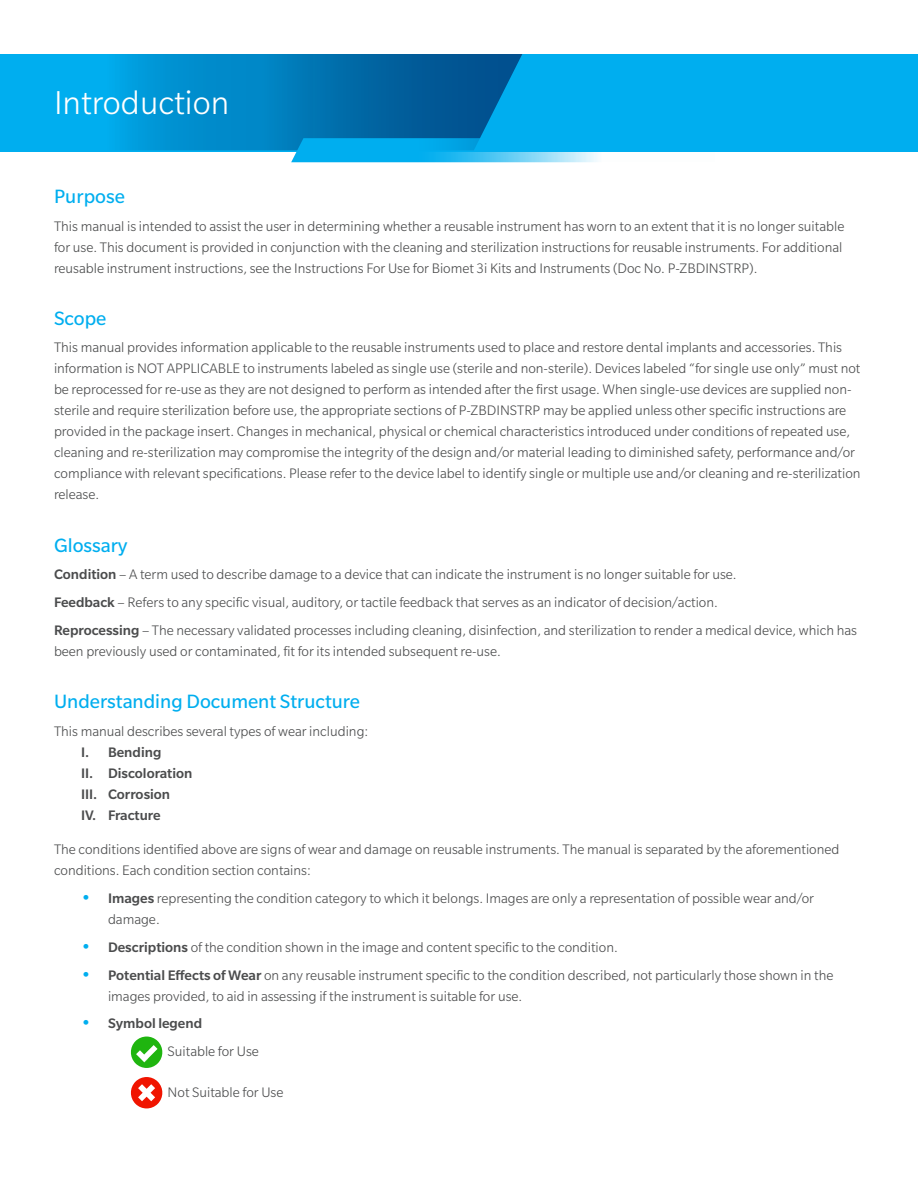
<style>
.page{position:relative;width:918px;height:1188px;background:#fff}
.page>*{position:absolute;margin:0;border:0;box-sizing:border-box;transform-origin:0 0}
.t1{font:300 36px "Slate Pro";color:#fff}
.t2{font:21px "Slate Pro";color:#00aeef}
.t3{font:300 15px/21px "Slate Pro";color:#4b4c4d}
.t4{font:500 15px/21px "Slate Pro";color:#4b4c4d}
.s1{font-weight:500}
.s2{font-weight:500;font-size:18px;color:#00aeef}
</style>
<div class="page">
<div style="left:0;top:54px;width:918px;height:97px;background:#00aeef"></div>
<svg style="left:130px;top:1037px;width:33px;height:31px"></svg>
<svg style="left:130px;top:1077px;width:33px;height:31px"></svg>
<svg style="left:125px;top:54px;width:397px;height:96px;background:#0079b7"></svg>
<svg style="left:291px;top:138px;width:424px;height:24px"></svg>
<h1 class="t1" style="left:54px;top:84px;width:177px">Introduction</h1>
<h2 class="t2" style="left:54px;top:185px;width:72px">Purpose</h2>
<p class="t3" style="left:54px;top:215px;width:792px">This manual is intended to assist the user in determining whether a reusable instrument has worn to an extent that it is no longer suitable for use. This document is provided in conjunction with the cleaning and sterilization instructions for reusable instruments. For additional reusable instrument instructions, see the Instructions For Use for Biomet 3i Kits and Instruments (Doc No. P-ZBDINSTRP).</p>
<h2 class="t2" style="left:54px;top:307px;width:54px">Scope</h2>
<p class="t3" style="left:54px;top:337px;width:808px">This manual provides information applicable to the reusable instruments used to place and restore dental implants and accessories. This information is NOT APPLICABLE to instruments labeled as single use (sterile and non-sterile). Devices labeled “for single use only” must not be reprocessed for re-use as they are not designed to perform as intended after the first usage. When single-use devices are supplied non&shy;sterile and require sterilization before use, the appropriate sections of P-ZBDINSTRP may be applied unless other specific instructions are provided in the package insert. Changes in mechanical, physical or chemical characteristics introduced under conditions of repeated use, cleaning and re-sterilization may compromise the integrity of the design and/or material leading to diminished safety, performance and/or compliance with relevant specifications. Please refer to the device label to identify single or multiple use and/or cleaning and re-sterilization release.</p>
<h2 class="t2" style="left:54px;top:534px;width:75px">Glossary</h2>
<p class="t3" style="left:54px;top:561px;width:805px;line-height:27.8px"><span class="s1">Condition</span> – A term used to describe damage to a device that can indicate the instrument is no longer suitable for use.<br><span class="s1">Feedback</span> – Refers to any specific visual, auditory, or tactile feedback that serves as an indicator of decision/action.<br><span class="s1">Reprocessing</span> – The necessary validated processes including cleaning, disinfection, and sterilization to render a medical device, which has</p>
<p class="t3" style="left:54px;top:641px;width:448px">been previously used or contaminated, fit for its intended subsequent re-use.</p>
<h2 class="t2" style="left:54px;top:690px;width:307px">Understanding Document Structure</h2>
<p class="t3" style="left:54px;top:721px;width:316px">This manual describes several types of wear including:</p>
<p class="t4" style="left:81px;top:741px;width:113px">I. Bending<br>II. Discoloration<br>III. Corrosion<br>IV. Fracture</p>
<p class="t3" style="left:54px;top:839px;width:787px">The conditions identified above are signs of wear and damage on reusable instruments. The manual is separated by the aforementioned conditions. Each condition section contains:</p>
<p class="t3" style="left:108px;top:888px;width:708px;text-indent:-27px"><span class="s2">•</span> <span class="s1">Images</span> representing the condition category to which it belongs. Images are only a representation of possible wear and/or damage.</p>
<p class="t3" style="left:81px;top:937px;width:538px"><span class="s2">•</span> <span class="s1">Descriptions</span> of the condition shown in the image and content specific to the condition.</p>
<p class="t3" style="left:108px;top:964px;width:727px;text-indent:-27px"><span class="s2">•</span> <span class="s1">Potential Effects of Wear</span> on any reusable instrument specific to the condition described, not particularly those shown in the images provided, to aid in assessing if the instrument is suitable for use.</p>
<p class="t3" style="left:168px;top:1010px;width:93px;line-height:27.8px;text-indent:-87px"><span class="s2">•</span> <span class="s1">Symbol legend<br></span>Suitable for Use</p>
<p class="t3" style="left:168px;top:1082px;width:117px">Not Suitable for Use</p>
</div>
